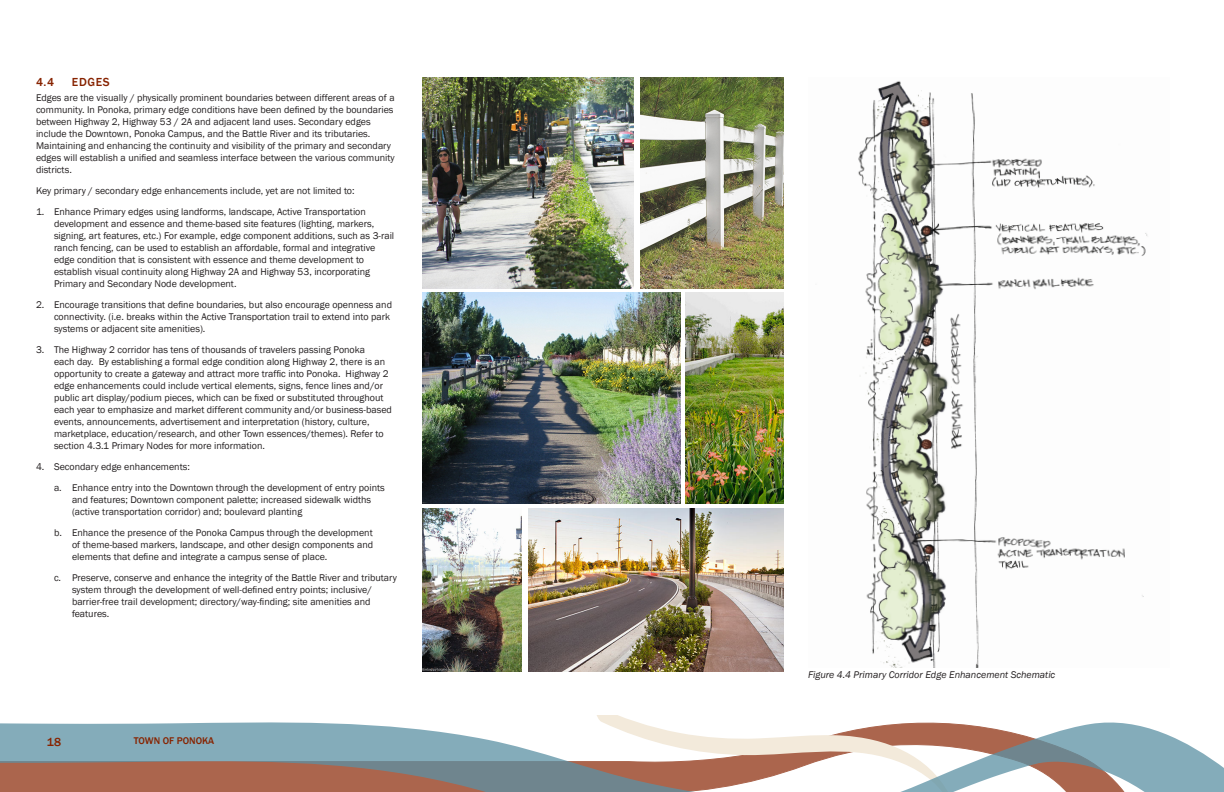
<style>
.page{position:relative;width:1224px;height:792px;background:#fff}
.page>*{position:absolute;margin:0;border:0;box-sizing:border-box;transform-origin:0 0}
.Level_3_Headings{font:500 12px "Franklin Gothic";letter-spacing:.05em;color:#872300}
.Body_Bullet{font:10px/12px "Franklin Gothic";color:#231f20}
.Body_Text{font:italic 10px "Franklin Gothic";color:#231f20}
.t1{font:500 10px "Franklin Gothic";color:#872300}
</style>
<div class="page">
<svg style="left:597px;top:715px;width:39px;height:7px"></svg>
<svg style="left:0;top:722px;width:1224px;height:70px"></svg>
<img style="left:422px;top:77px;width:212px;height:211px">
<img style="left:641px;top:77px;width:143px;height:211px">
<img style="left:422px;top:509px;width:100px;height:162px">
<img style="left:528px;top:509px;width:256px;height:162px">
<img style="left:422px;top:293px;width:258px;height:211px">
<img style="left:686px;top:293px;width:98px;height:211px">
<img style="left:858px;top:81px;width:290px;height:586px">
<p class="Level_3_Headings" style="left:36px;top:74px;width:20px">4.4</p>
<p class="Level_3_Headings" style="left:72px;top:74px;width:39px">EDGES</p>
<p class="Body_Bullet" style="left:36px;top:92px;width:360px">Edges are the visually / physically prominent boundaries between different areas of a community. In Ponoka, primary edge conditions have been defined by the boundaries between Highway 2, Highway 53 / 2A and adjacent land uses. Secondary edges include the Downtown, Ponoka Campus, and the Battle River and its tributaries.<br>Maintaining and enhancing the continuity and visibility of the primary and secondary edges will establish a unified and seamless interface between the various community districts.</p>
<p class="Body_Bullet" style="left:36px;top:185px;width:320px">Key primary / secondary edge enhancements include, yet are not limited to:</p>
<p class="Body_Bullet" style="left:54px;top:206px;width:342px;text-indent:-18px">1. Enhance Primary edges using landforms, landscape, Active Transportation development and essence and theme-based site features (lighting, markers, signing, art features, etc.) For example, edge component additions, such as 3-rail ranch fencing, can be used to establish an affordable, formal and integrative edge condition that is consistent with essence and theme development to establish visual continuity along Highway 2A and Highway 53, incorporating Primary and Secondary Node development.</p>
<p class="Body_Bullet" style="left:54px;top:299px;width:340px;text-indent:-18px">2. Encourage transitions that define boundaries, but also encourage openness and connectivity. (i.e. breaks within the Active Transportation trail to extend into park systems or adjacent site amenities).</p>
<p class="Body_Bullet" style="left:54px;top:344px;width:339px;text-indent:-18px">3. The Highway 2 corridor has tens of thousands of travelers passing Ponoka<br>each day. By establishing a formal edge condition along Highway 2, there is an opportunity to create a gateway and attract more traffic into Ponoka. Highway 2 edge enhancements could include vertical elements, signs, fence lines and/or public art display/podium pieces, which can be fixed or substituted throughout each year to emphasize and market different community and/or business-based events, announcements, advertisement and interpretation (history, culture, marketplace, education/research, and other Town essences/themes). Refer to section 4.3.1 Primary Nodes for more information.</p>
<p class="Body_Bullet" style="left:36px;top:461px;width:155px">4. Secondary edge enhancements:</p>
<p class="Body_Bullet" style="left:72px;top:482px;width:314px;text-indent:-18px">a. Enhance entry into the Downtown through the development of entry points and features; Downtown component palette; increased sidewalk widths (active transportation corridor) and; boulevard planting</p>
<p class="Body_Bullet" style="left:72px;top:527px;width:303px;text-align:justify;text-indent:-18px">b. Enhance the presence of the Ponoka Campus through the development of theme-based markers, landscape, and other design components and elements that define and integrate a campus sense of place.</p>
<p class="Body_Bullet" style="left:72px;top:572px;width:326px;text-indent:-18px">c. Preserve, conserve and enhance the integrity of the Battle River and tributary system through the development of well-defined entry points; inclusive/ barrier-free trail development; directory/way-finding; site amenities and features.</p>
<p class="Level_3_Headings" style="left:47px;top:734px;width:16px">18</p>
<p class="t1" style="left:134px;top:734px;width:82px">TOWN OF PONOKA</p>
<p class="Body_Text" style="left:808px;top:669px;width:249px">Figure 4.4 Primary Corridor Edge Enhancement Schematic</p>
</div>
